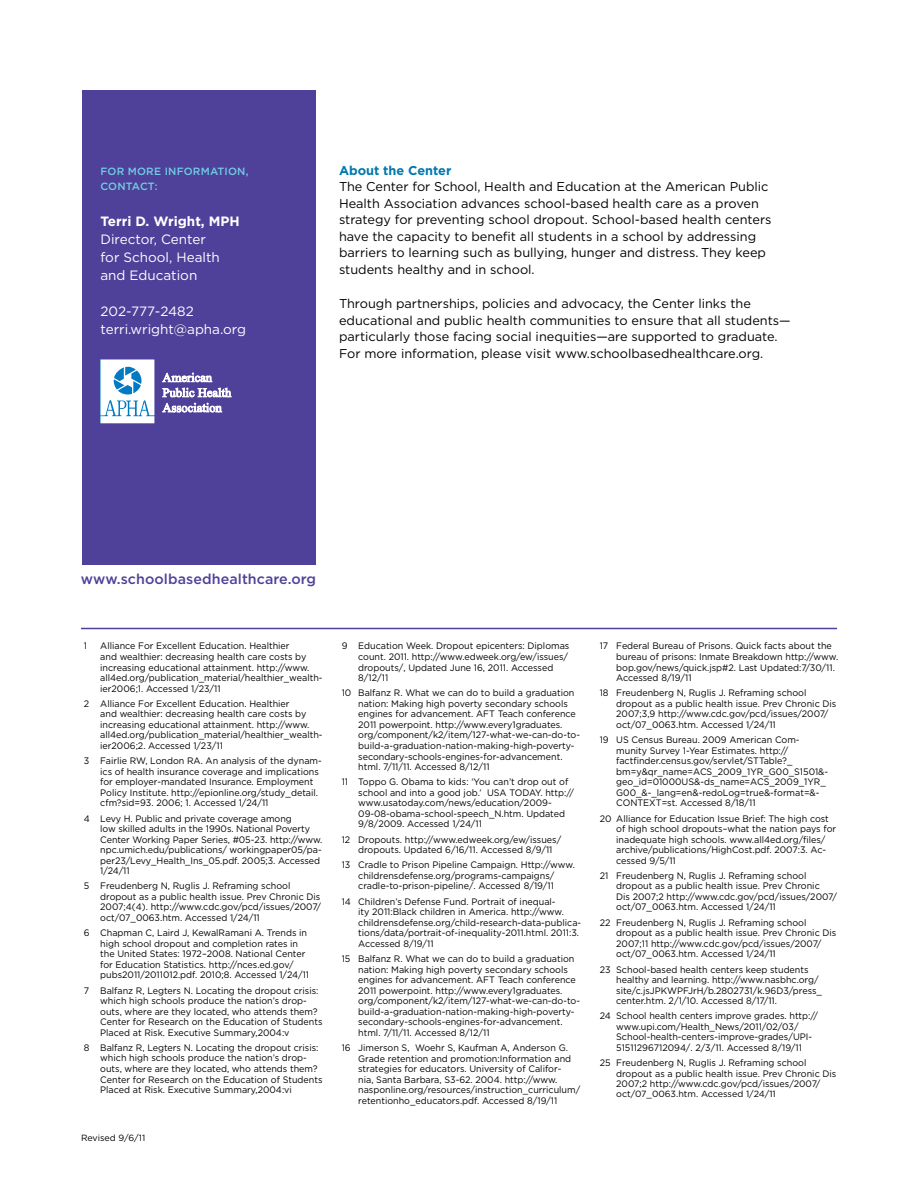
<style>
.page{position:relative;width:918px;height:1188px;background:#fff}
.page>*{position:absolute;margin:0;border:0;box-sizing:border-box;transform-origin:0 0}
.t1{font:500 14.25px "Gotham";letter-spacing:.005em;color:#4f419a}
.t2{font:13.5px/18px "Gotham";color:#fff}
.t3{font:700 13.5px "Gotham";color:#fff}
.t4{font:12.75px/16.5px "Gotham";color:#000}
.t5{font:700 12.75px "Gotham";color:#0078ae}
.t6{font:500 10.5px/15px "Gotham";letter-spacing:.02em;color:#70cde3}
.t7{font:9.3px/10.5px "Gotham";color:#000;scale:.96 1}
.t8{font:9px "Gotham";color:#000}
</style>
<div class="page">
<div style="left:82px;top:90px;width:234px;height:474px;background:#4f419a"></div>
<svg style="left:162px;top:373px;width:50px;height:9px"></svg>
<svg style="left:162px;top:388px;width:69px;height:9px"></svg>
<svg style="left:162px;top:403px;width:60px;height:9px"></svg>
<svg style="left:100px;top:360px;width:54px;height:63px;background:#cce4f3"></svg>
<hr style="left:81px;top:628px;width:756px;height:1px;background:#4f419a">
<p class="t6" style="left:100px;top:164px;width:150px">for more information, contact:</p>
<h2 class="t3" style="left:100px;top:212px;width:141px">Terri D. Wright, MPH</h2>
<h2 class="t2" style="left:100px;top:230px;width:121px">Director, Center for School, Health and Education</h2>
<h2 class="t2" style="left:100px;top:302px;width:147px">202-777-2482 terri.wright@apha.org</h2>
<h3 class="t5" style="left:339px;top:162px;width:114px">About the Center</h3>
<p class="t4" style="left:339px;top:178px;width:434px">The Center for School, Health and Education at the American Public Health Association advances school-based health care as a proven strategy for preventing school dropout. School-based health centers have the capacity to benefit all students in a school by addressing barriers to learning such as bullying, hunger and distress. They keep students healthy and in school.</p>
<p class="t4" style="left:339px;top:295px;width:453px">Through partnerships, policies and advocacy, the Center links the educational and public health communities to ensure that all students— particularly those facing social inequities—are supported to graduate.<br>For more information, please visit www.schoolbasedhealthcare.org.</p>
<h1 class="t1" style="left:81px;top:569px;width:237px">www.schoolbasedhealthcare.org</h1>
<p class="t7" style="left:84px;top:641px;width:5px">1</p>
<p class="t7" style="left:100px;top:641px;width:233px">Alliance For Excellent Education. Healthier<br>and wealthier: decreasing health care costs by increasing educational attainment. http://www. all4ed.org/publication_material/healthier_wealth&shy;ier2006;1. Accessed 1/23/11</p>
<p class="t7" style="left:100px;top:698px;width:233px;text-indent:-16px">2 Alliance For Excellent Education. Healthier<br>and wealthier: decreasing health care costs by increasing educational attainment. http://www. all4ed.org/publication_material/healthier_wealth&shy;ier2006;2. Accessed 1/23/11</p>
<p class="t7" style="left:100px;top:755px;width:232px;text-indent:-16px">3 Fairlie RW, London RA. An analysis of the dynam&shy;ics of health insurance coverage and implications for employer-mandated Insurance. Employment Policy Institute. http://epionline.org/study_detail. cfm?sid=93. 2006; 1. Accessed 1/24/11</p>
<p class="t7" style="left:100px;top:813px;width:233px;text-indent:-16px">4 Levy H. Public and private coverage among<br>low skilled adults in the 1990s. National Poverty Center Working Paper Series, #05-23. http://www. npc.umich.edu/publications/ workingpaper05/pa&shy;per23/Levy_Health_Ins_05.pdf. 2005;3. Accessed 1/24/11</p>
<p class="t7" style="left:100px;top:881px;width:232px;text-indent:-16px">5 Freudenberg N, Ruglis J. Reframing school dropout as a public health issue. Prev Chronic Dis 2007;4(4). http://www.cdc.gov/pcd/issues/2007/ oct/07_0063.htm. Accessed 1/24/11</p>
<p class="t7" style="left:100px;top:928px;width:219px;text-indent:-16px">6 Chapman C, Laird J, KewalRamani A. Trends in high school dropout and completion rates in the United States: 1972–2008. National Center for Education Statistics. http://nces.ed.gov/ pubs2011/2011012.pdf. 2010;8. Accessed 1/24/11</p>
<p class="t7" style="left:100px;top:985px;width:233px;text-indent:-16px">7 Balfanz R, Legters N. Locating the dropout crisis: which high schools produce the nation’s drop&shy;outs, where are they located, who attends them?<br>Center for Research on the Education of Students Placed at Risk. Executive Summary,2004:v</p>
<p class="t7" style="left:100px;top:1042px;width:233px;text-indent:-16px">8 Balfanz R, Legters N. Locating the dropout crisis: which high schools produce the nation’s drop&shy;outs, where are they located, who attends them?<br>Center for Research on the Education of Students Placed at Risk. Executive Summary,2004:vi</p>
<p class="t8" style="left:81px;top:1132px;width:66px">Revised 9/6/11</p>
<p class="t7" style="left:358px;top:641px;width:221px;text-indent:-16px">9 Education Week. Dropout epicenters: Diplomas count. 2011. http://www.edweek.org/ew/issues/ dropouts/, Updated June 16, 2011. Accessed 8/12/11</p>
<p class="t7" style="left:358px;top:688px;width:233px;text-indent:-16px">10 Balfanz R. What we can do to build a graduation nation: Making high poverty secondary schools engines for advancement. AFT Teach conference 2011 powerpoint. http://www.every1graduates. org/component/k2/item/127-what-we-can-do-to&shy;build-a-graduation-nation-making-high-poverty&shy;secondary-schools-engines-for-advancement. html. 7/11/11. Accessed 8/12/11</p>
<p class="t7" style="left:358px;top:777px;width:226px;text-indent:-16px">11 Toppo G. Obama to kids: ‘You can’t drop out of school and into a good job.’ USA TODAY. http:// www.usatoday.com/news/education/2009- 09-08-obama-school-speech_N.htm. Updated 9/8/2009. Accessed 1/24/11</p>
<p class="t7" style="left:358px;top:834px;width:213px;text-indent:-16px">12 Dropouts. http://www.edweek.org/ew/issues/ dropouts. Updated 6/16/11. Accessed 8/9/11</p>
<p class="t7" style="left:342px;top:860px;width:244px;text-align:center">13 Cradle to Prison Pipeline Campaign. Http://www. childrensdefense.org/programs-campaigns/ cradle-to-prison-pipeline/. Accessed 8/19/11</p>
<p class="t7" style="left:358px;top:896px;width:234px;text-indent:-16px">14 Children’s Defense Fund. Portrait of inequal-<br>ity 2011:Black children in America. http://www. childrensdefense.org/child-research-data-publica&shy;tions/data/portrait-of-inequality-2011.html. 2011:3.<br>Accessed 8/19/11</p>
<p class="t7" style="left:358px;top:953px;width:233px;text-indent:-16px">15 Balfanz R. What we can do to build a graduation nation: Making high poverty secondary schools engines for advancement. AFT Teach conference 2011 powerpoint. http://www.every1graduates. org/component/k2/item/127-what-we-can-do-to&shy;build-a-graduation-nation-making-high-poverty&shy;secondary-schools-engines-for-advancement. html. 7/11/11. Accessed 8/12/11</p>
<p class="t7" style="left:358px;top:1042px;width:233px;text-indent:-16px">16 Jimerson S, Woehr S, Kaufman A, Anderson G.<br>Grade retention and promotion:Information and strategies for educators. University of Califor-<br>nia, Santa Barbara, S3-62. 2004. http://www. nasponline.org/resources/instruction_curriculum/ retentionho_educators.pdf. Accessed 8/19/11</p>
<p class="t7" style="left:616px;top:641px;width:233px;text-indent:-16px">17 Federal Bureau of Prisons. Quick facts about the bureau of prisons: Inmate Breakdown http://www. bop.gov/news/quick.jsp#2. Last Updated:7/30/11.<br>Accessed 8/19/11</p>
<p class="t7" style="left:616px;top:688px;width:231px;text-indent:-16px">18 Freudenberg N, Ruglis J. Reframing school dropout as a public health issue. Prev Chronic Dis 2007;3,9 http://www.cdc.gov/pcd/issues/2007/ oct/07_0063.htm. Accessed 1/24/11</p>
<p class="t7" style="left:616px;top:734px;width:222px;text-indent:-16px">19 US Census Bureau. 2009 American Com&shy;munity Survey 1-Year Estimates. http:// factfinder.census.gov/servlet/STTable?_ bm=y&amp;qr_name=ACS_2009_1YR_G00_S1501&amp;- geo_id=01000US&amp;-ds_name=ACS_2009_1YR_ G00_&amp;-_lang=en&amp;-redoLog=true&amp;-format=&amp;- CONTEXT=st. Accessed 8/18/11</p>
<p class="t7" style="left:616px;top:813px;width:231px;text-indent:-16px">20 Alliance for Education Issue Brief: The high cost of high school dropouts–what the nation pays for inadequate high schools. www.all4ed.org/files/ archive/publications/HighCost.pdf. 2007:3. Ac&shy;cessed 9/5/11</p>
<p class="t7" style="left:616px;top:870px;width:231px;text-indent:-16px">21 Freudenberg N, Ruglis J. Reframing school dropout as a public health issue. Prev Chronic<br>Dis 2007;2 http://www.cdc.gov/pcd/issues/2007/ oct/07_0063.htm. Accessed 1/24/11</p>
<p class="t7" style="left:616px;top:917px;width:231px;text-indent:-16px">22 Freudenberg N, Ruglis J. Reframing school dropout as a public health issue. Prev Chronic Dis 2007;11 http://www.cdc.gov/pcd/issues/2007/ oct/07_0063.htm. Accessed 1/24/11</p>
<p class="t7" style="left:616px;top:964px;width:216px;text-indent:-16px">23 School-based health centers keep students healthy and learning. http://www.nasbhc.org/ site/c.jsJPKWPFJrH/b.2802731/k.96D3/press_ center.htm. 2/1/10. Accessed 8/17/11.</p>
<p class="t7" style="left:616px;top:1011px;width:212px;text-indent:-16px">24 School health centers improve grades. http:// www.upi.com/Health_News/2011/02/03/ School-health-centers-improve-grades/UPI-51511296712094/. 2/3/11. Accessed 8/19/11</p>
<p class="t7" style="left:616px;top:1057px;width:231px;text-indent:-16px">25 Freudenberg N, Ruglis J. Reframing school dropout as a public health issue. Prev Chronic Dis<br>2007;2 http://www.cdc.gov/pcd/issues/2007/</p>
<p class="t8" style="left:616px;top:1088px;width:161px">oct/07_0063.htm. Accessed 1/24/11</p>
</div>
